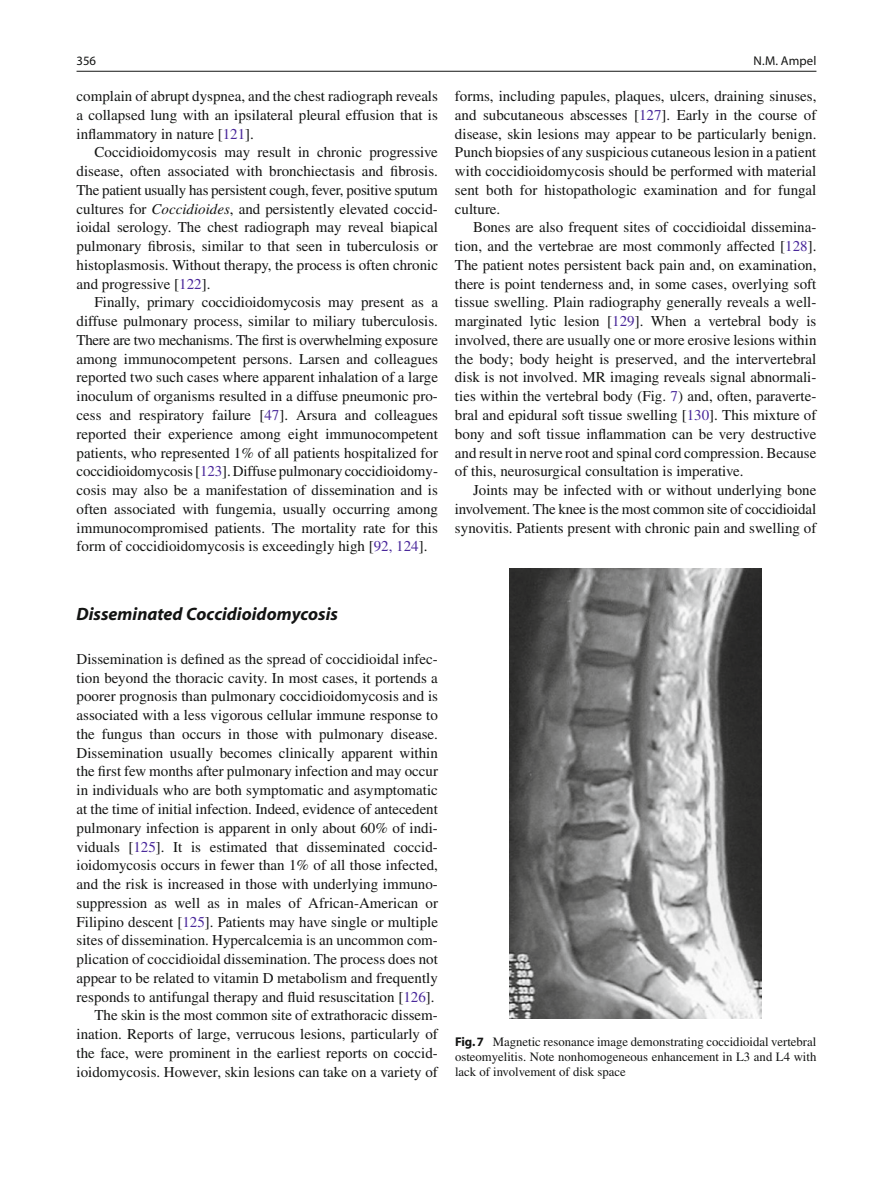
<style>
.page{position:relative;width:893px;height:1187px;background:#fff}
.page>*{position:absolute;margin:0;border:0;box-sizing:border-box;transform-origin:0 0}
.t1{font:italic 700 18px "Myriad";color:#131413}
.t2{font:15px/18.8px "Times";color:#131413;text-align:justify}
.t3{font:12.75px/15px "Times";color:#131413;text-align:justify}
.t4{font:12.75px "Myriad";letter-spacing:.005em;color:#131413}
.s1{color:#49279a}
.s2{font-style:italic}
.s3{font-family:"Myriad";font-weight:700}
</style>
<div class="page">
<hr style="left:77px;top:71px;width:739px;height:1px;background:#131413">
<img style="left:510px;top:568px;width:252px;height:450px">
<p class="t4" style="left:77px;top:54px;width:21px">356</p>
<p class="t4" style="left:753px;top:54px;width:64px">N.M. Ampel</p>
<p class="t2" style="left:77px;top:87px;width:363px">complain of abrupt dyspnea, and the chest radiograph reveals a collapsed lung with an ipsilateral pleural effusion that is inflammatory in nature [<span class="s1">121</span>].</p>
<p class="t2" style="left:77px;top:143px;width:363px;text-indent:18px">Coccidioidomycosis may result in chronic progressive disease, often associated with bronchiectasis and fibrosis.<br>The patient usually has persistent cough, fever, positive sputum cultures for <span class="s2">Coccidioides</span>, and persistently elevated coccid&shy;ioidal serology. The chest radiograph may reveal biapical pulmonary fibrosis, similar to that seen in tuberculosis or histoplasmosis. Without therapy, the process is often chronic and progressive [<span class="s1">122</span>].</p>
<p class="t2" style="left:77px;top:293px;width:363px;text-indent:18px">Finally, primary coccidioidomycosis may present as a diffuse pulmonary process, similar to miliary tuberculosis.<br>There are two mechanisms. The first is overwhelming exposure among immunocompetent persons. Larsen and colleagues reported two such cases where apparent inhalation of a large inoculum of organisms resulted in a diffuse pneumonic pro&shy;cess and respiratory failure [<span class="s1">47</span>]. Arsura and colleagues reported their experience among eight immunocompetent patients, who represented 1% of all patients hospitalized for coccidioidomycosis [<span class="s1">123</span>]. Diffuse pulmonary coccidioidomy&shy;cosis may also be a manifestation of dissemination and is often associated with fungemia, usually occurring among immunocompromised patients. The mortality rate for this form of coccidioidomycosis is exceedingly high [<span class="s1">92, 124</span>].</p>
<p class="t2" style="left:455px;top:87px;width:363px">forms, including papules, plaques, ulcers, draining sinuses, and subcutaneous abscesses [<span class="s1">127</span>]. Early in the course of disease, skin lesions may appear to be particularly benign.<br>Punch biopsies of any suspicious cutaneous lesion in a patient with coccidioidomycosis should be performed with material sent both for histopathologic examination and for fungal culture.</p>
<p class="t2" style="left:455px;top:218px;width:363px;text-indent:18px">Bones are also frequent sites of coccidioidal dissemina&shy;tion, and the vertebrae are most commonly affected [<span class="s1">128</span>].<br>The patient notes persistent back pain and, on examination, there is point tenderness and, in some cases, overlying soft tissue swelling. Plain radiography generally reveals a well&shy;marginated lytic lesion [<span class="s1">129</span>]. When a vertebral body is involved, there are usually one or more erosive lesions within the body; body height is preserved, and the intervertebral disk is not involved. MR imaging reveals signal abnormali&shy;ties within the vertebral body (Fig. <span class="s1">7</span>) and, often, paraverte&shy;bral and epidural soft tissue swelling [<span class="s1">130</span>]. This mixture of bony and soft tissue inflammation can be very destructive and result in nerve root and spinal cord compression. Because of this, neurosurgical consultation is imperative.</p>
<p class="t2" style="left:455px;top:480px;width:363px;text-indent:18px">Joints may be infected with or without underlying bone involvement. The knee is the most common site of coccidioidal synovitis. Patients present with chronic pain and swelling of</p>
<p class="t1" style="left:77px;top:604px;width:263px">Disseminated Coccidioidomycosis</p>
<p class="t2" style="left:77px;top:649px;width:363px;text-align:right">Dissemination is defined as the spread of coccidioidal infec&shy;tion beyond the thoracic cavity. In most cases, it portends a poorer prognosis than pulmonary coccidioidomycosis and is associated with a less vigorous cellular immune response to the fungus than occurs in those with pulmonary disease.<br>Dissemination usually becomes clinically apparent within the first few months after pulmonary infection and may occur in individuals who are both symptomatic and asymptomatic at the time of initial infection. Indeed, evidence of antecedent pulmonary infection is apparent in only about 60% of indi&shy;viduals [<span class="s1">125</span>]. It is estimated that disseminated coccid&shy;ioidomycosis occurs in fewer than 1% of all those infected, and the risk is increased in those with underlying immuno&shy;suppression as well as in males of African-American or Filipino descent [<span class="s1">125</span>]. Patients may have single or multiple sites of dissemination. Hypercalcemia is an uncommon com&shy;plication of coccidioidal dissemination. The process does not appear to be related to vitamin D metabolism and frequently responds to antifungal therapy and fluid resuscitation [<span class="s1">126</span>].<br>The skin is the most common site of extrathoracic dissem&shy;ination. Reports of large, verrucous lesions, particularly of the face, were prominent in the earliest reports on coccid&shy;ioidomycosis. However, skin lesions can take on a variety of</p>
<p class="t3" style="left:455px;top:1034px;width:363px"><span class="s3">Fig.7</span> Magnetic resonance image demonstrating coccidioidal vertebral osteomyelitis. Note nonhomogeneous enhancement in L3 and L4 with lack of involvement of disk space</p>
</div>
